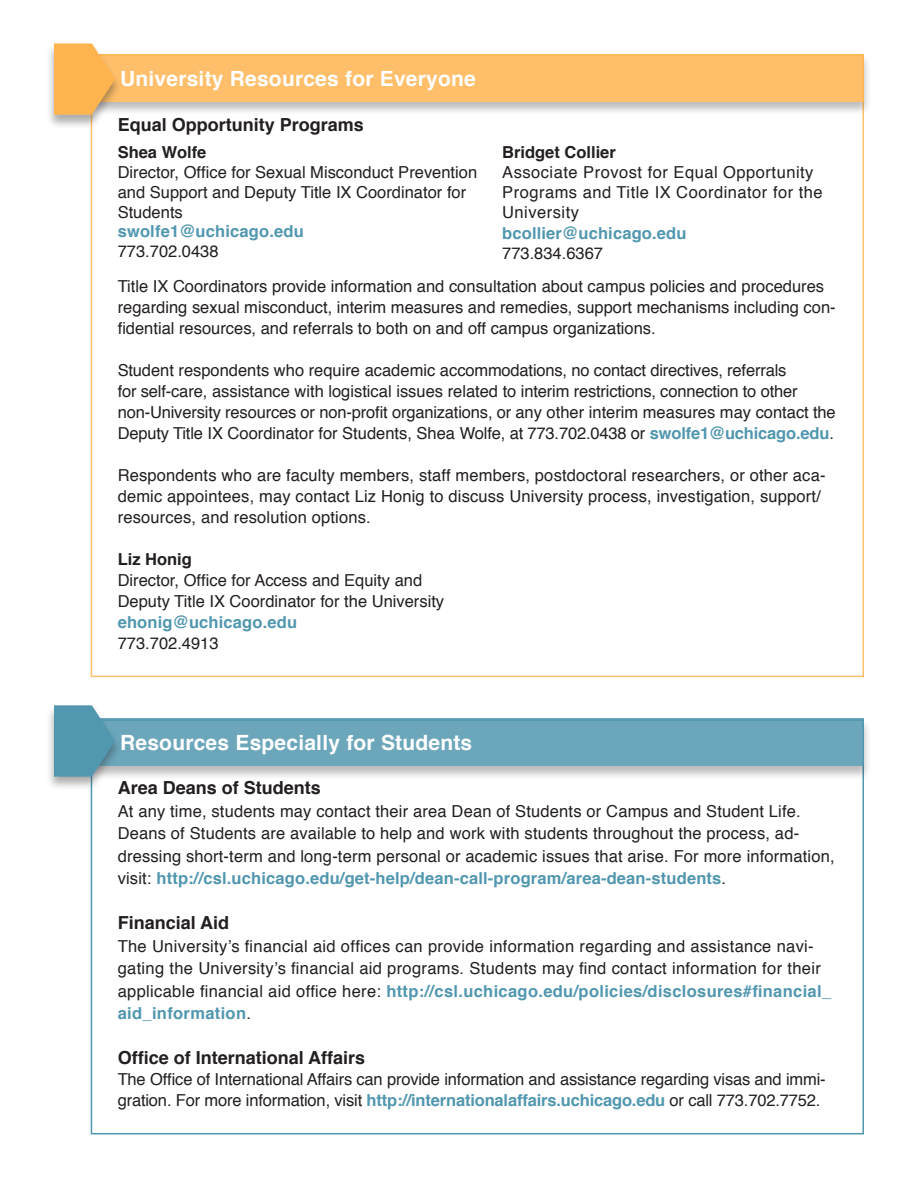
<style>
.page{position:relative;width:918px;height:1188px;background:#fff}
.page>*{position:absolute;margin:0;border:0;box-sizing:border-box;transform-origin:0 0}
.t1{font:700 21px "Helvetica";letter-spacing:.01em;color:#fff}
.t2{font:700 18px "Helvetica";color:#231f20}
.t3{font:16.5px/21px "Helvetica";color:#231f20}
.t4{font:16.5px/22.5px "Helvetica";letter-spacing:.02em;color:#231f20}
.t5{font:16.5px/19.8px "Helvetica";letter-spacing:.03em;color:#231f20}
.t6{font:700 16.5px "Helvetica";letter-spacing:.01em;color:#5197af}
.t7{font:700 16.5px "Helvetica";color:#231f20}
.s1{font-weight:700;color:#5197af}
</style>
<div class="page">
<div style="left:52px;top:53px;width:820px;height:63px;background:#231f20;opacity:.36"></div>
<div style="left:59px;top:54px;width:805px;height:48px;background:#ffbf6a"></div>
<div style="left:52px;top:717px;width:820px;height:63px;background:#231f20;opacity:.36"></div>
<div style="left:59px;top:718px;width:805px;height:48px;background:#6ba6bb"></div>
<div style="left:46px;top:704px;width:76px;height:87px;background:#231f20;opacity:.36"></div>
<svg style="left:54px;top:705px;width:61px;height:72px"></svg>
<div style="left:46px;top:42px;width:76px;height:87px;background:#231f20;opacity:.36"></div>
<svg style="left:54px;top:43px;width:61px;height:72px"></svg>
<p class="t1" style="left:120px;top:61px;width:357px">University Resources for Everyone</p>
<p class="t2" style="left:118px;top:111px;width:248px">Equal Opportunity Programs</p>
<p class="t7" style="left:118px;top:139px;width:90px">Shea Wolfe</p>
<p class="t3" style="left:118px;top:163px;width:361px;line-height:19.8px">Director, Office for Sexual Misconduct Prevention and Support and Deputy Title IX Coordinator for<br>Students</p>
<p class="t6" style="left:118px;top:218px;width:188px">swolfe1@uchicago.edu</p>
<p class="t3" style="left:118px;top:242px;width:102px">773.702.0438</p>
<p class="t7" style="left:502px;top:139px;width:115px">Bridget Collier</p>
<p class="t5" style="left:502px;top:163px;width:322px">Associate Provost for Equal Opportunity<br>Programs and Title IX Coordinator for the<br>University</p>
<p class="t6" style="left:502px;top:220px;width:186px">bcollier@uchicago.edu</p>
<p class="t3" style="left:502px;top:243px;width:102px">773.834.6367</p>
<p class="t3" style="left:118px;top:276px;width:720px">Title IX Coordinators provide information and consultation about campus policies and procedures regarding sexual misconduct, interim measures and remedies, support mechanisms including con&shy;fidential resources, and referrals to both on and off campus organizations.</p>
<p class="t3" style="left:118px;top:360px;width:720px">Student respondents who require academic accommodations, no contact directives, referrals<br>for self-care, assistance with logistical issues related to interim restrictions, connection to other non-University resources or non-profit organizations, or any other interim measures may contact the Deputy Title IX Coordinator for Students, Shea Wolfe, at 773.702.0438 or <span class="s1">swolfe1@uchicago.edu</span>.</p>
<p class="t3" style="left:118px;top:465px;width:709px">Respondents who are faculty members, staff members, postdoctoral researchers, or other aca&shy;demic appointees, may contact Liz Honig to discuss University process, investigation, support/ resources, and resolution options.</p>
<p class="t7" style="left:118px;top:546px;width:76px">Liz Honig</p>
<p class="t3" style="left:118px;top:570px;width:328px">Director, Office for Access and Equity and<br>Deputy Title IX Coordinator for the University</p>
<p class="t6" style="left:118px;top:609px;width:181px">ehonig@uchicago.edu</p>
<p class="t3" style="left:118px;top:633px;width:102px">773.702.4913</p>
<p class="t1" style="left:120px;top:726px;width:354px">Resources Especially for Students</p>
<p class="t2" style="left:118px;top:773px;width:205px">Area Deans of Students</p>
<p class="t3" style="left:118px;top:800px;width:718px;line-height:22.5px">At any time, students may contact their area Dean of Students or Campus and Student Life.<br>Deans of Students are available to help and work with students throughout the process, ad&shy;dressing short-term and long-term personal or academic issues that arise. For more information, visit: <span class="s1">http://csl.uchicago.edu/get-help/dean-call-program/area-dean-students</span>.</p>
<p class="t2" style="left:118px;top:908px;width:113px">Financial Aid</p>
<p class="t4" style="left:118px;top:935px;width:715px">The University’s financial aid offices can provide information regarding and assistance navi&shy;gating the University’s financial aid programs. Students may find contact information for their applicable financial aid office here: <span class="s1">http://csl.uchicago.edu/policies/disclosures#financial_ aid_information</span>.</p>
<p class="t2" style="left:118px;top:1043px;width:249px">Office of International Affairs</p>
<p class="t3" style="left:118px;top:1070px;width:710px">The Office of International Affairs can provide information and assistance regarding visas and immi&shy;gration. For more information, visit <span class="s1">http://internationalaffairs.uchicago.edu</span> or call 773.702.7752.</p>
</div>
